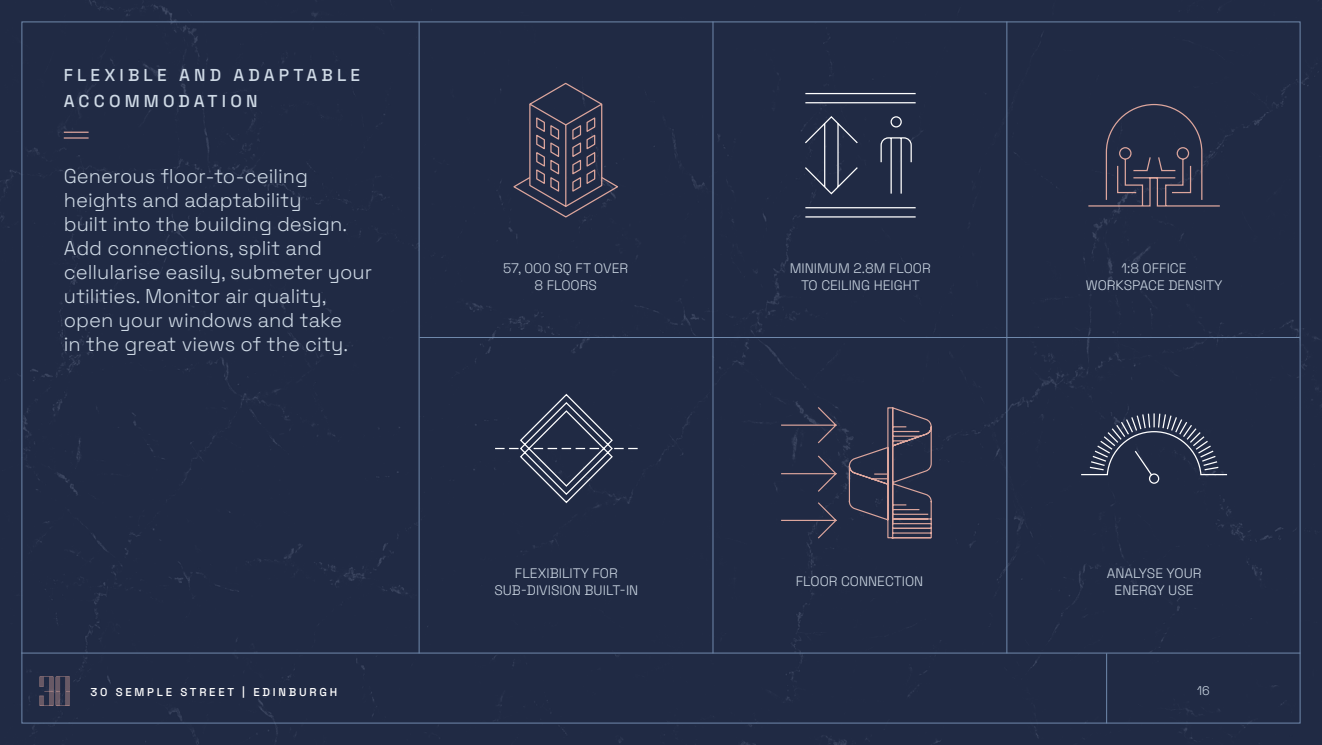
<style>
.page{position:relative;width:1322px;height:745px;background:#fff}
.page>*{position:absolute;margin:0;border:0;box-sizing:border-box;transform-origin:0 0}
.t1{font:300 20px/24px "Space Grotesk";color:#ced9e5}
.t2{font:500 17.25px/26.1px "Space Grotesk";letter-spacing:.24em;color:#ced9e5}
.t3{font:300 13.75px/16.5px "Space Grotesk";color:#ced9e5;text-align:center}
.t4{font:300 12.5px "Space Grotesk";color:#ced9e5}
.t5{font:500 11.38px "Space Grotesk";letter-spacing:.24em;color:#fff}
</style>
<div class="page">
<div style="left:0;top:0;width:1322px;height:744px;background:#202a44"></div>
<svg style="left:1087px;top:104px;width:134px;height:103px;background:#2e334a"></svg>
<hr style="left:419px;top:22px;width:1px;height:631px;background:#7089ac">
<hr style="left:712px;top:22px;width:1px;height:631px;background:#7089ac">
<hr style="left:1006px;top:22px;width:1px;height:631px;background:#7089ac">
<hr style="left:419px;top:337px;width:880px;height:1px;background:#7089ac">
<svg style="left:511px;top:82px;width:109px;height:136px;background:#33364d"></svg>
<svg style="left:803px;top:92px;width:114px;height:126px;background:#313b53"></svg>
<svg style="left:495px;top:392px;width:142px;height:112px;background:#2f3850"></svg>
<svg style="left:1080px;top:412px;width:148px;height:72px;background:#323b53"></svg>
<hr style="left:64px;top:131px;width:25px;height:2px;background:#dda69d">
<svg style="left:64px;top:137px;width:25px;height:1px"></svg>
<svg style="left:780px;top:406px;width:152px;height:133px;background:#31354c"></svg>
<hr style="left:21px;top:652px;width:1279px;height:1px;background:#7089ac">
<hr style="left:1106px;top:653px;width:1px;height:70px;background:#7089ac">
<svg style="left:39px;top:676px;width:31px;height:29px"></svg>
<p class="t2" style="left:64px;top:61px;width:298px">FLEXIBLE AND ADAPTABLE<br>ACCOMMODATION</p>
<p class="t1" style="left:64px;top:163px;width:310px">Generous floor-to-ceiling heights and adaptability<br>built into the building design.<br>Add connections, split and cellularise easily, submeter your utilities. Monitor air quality, open your windows and take<br>in the great views of the city.</p>
<p class="t3" style="left:503px;top:259px;width:126px">57, 000 SQ FT OVER<br>8 FLOORS</p>
<p class="t3" style="left:790px;top:259px;width:142px">MINIMUM 2.8M FLOOR<br>TO CEILING HEIGHT</p>
<p class="t3" style="left:494px;top:564px;width:145px">FLEXIBILITY FOR<br>SUB-DIVISION BUILT-IN</p>
<p class="t3" style="left:796px;top:572px;width:129px">FLOOR CONNECTION</p>
<p class="t3" style="left:1086px;top:259px;width:138px">1:8 OFFICE<br>WORKSPACE DENSITY</p>
<p class="t3" style="left:1106px;top:564px;width:96px">ANALYSE YOUR<br>ENERGY USE</p>
<p class="t5" style="left:90px;top:683px;width:248px">30 SEMPLE STREET | EDINBURGH</p>
<p class="t4" style="left:1197px;top:680px;width:14px">16</p>
</div>
